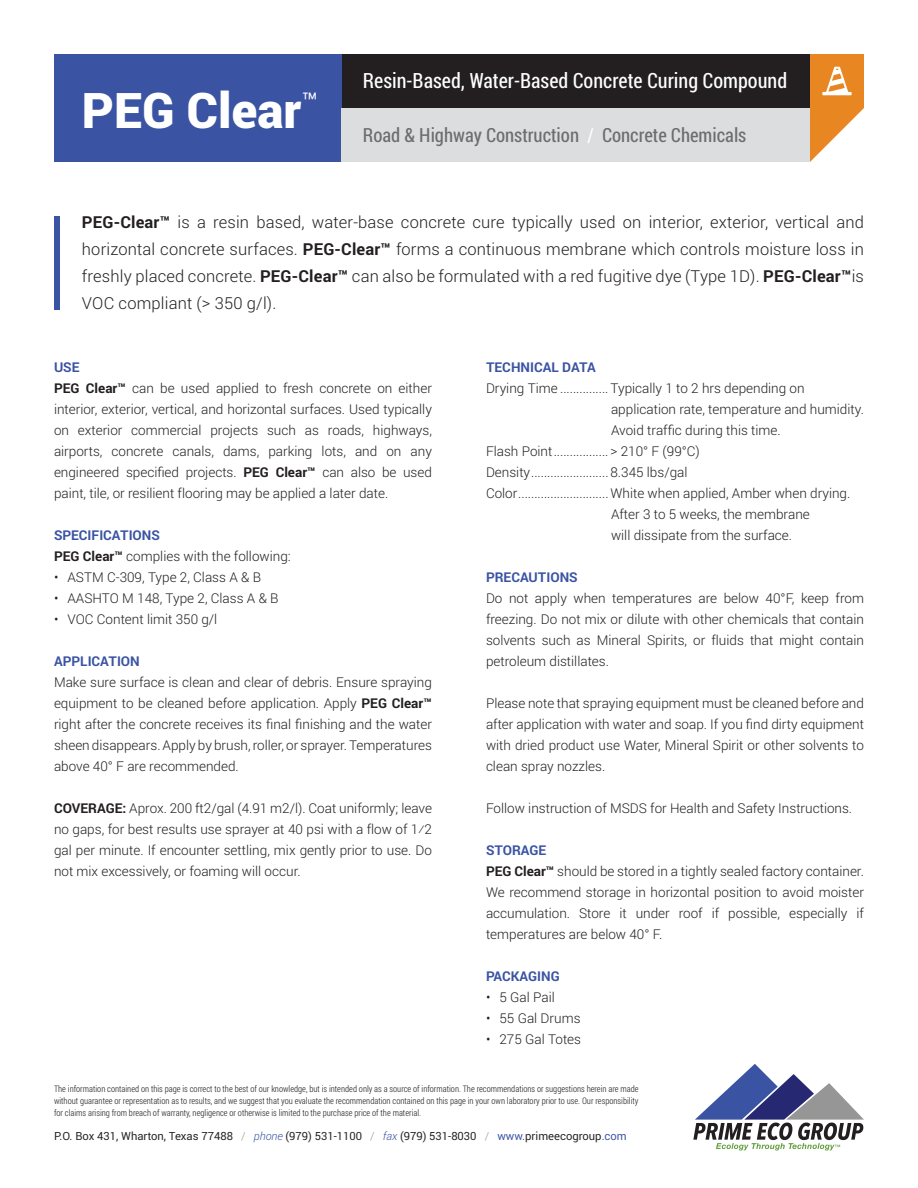
<style>
.page{position:relative;width:918px;height:1188px;background:#fff}
.page>*{position:absolute;margin:0;border:0;box-sizing:border-box;transform-origin:0 0}
.t1{font:900 49.2px "Roboto";color:#fff}
.t2{font:25.95px "Roboto";color:#fff}
.t3{font:21px "Roboto Condensed";color:#fff}
.t4{font:19.5px "Roboto Condensed";color:#6c6d70}
.t5{font:300 16.5px/27px "Roboto";letter-spacing:.01em;color:#231f20;text-align:justify}
.t6{font:300 13.5px/21px "Roboto";color:#231f20;text-align:justify}
.t7{font:700 13.5px "Roboto";color:#3a53a3}
.t8{font:11.25px "Roboto";color:#231f20}
.t9{font:300 9px/12px "Roboto Condensed";color:#231f20;text-align:justify}
.s1{color:#fff}
.s2{font-weight:700}
.s3{font-weight:700;color:#3a53a3}
.s4{font-weight:300;color:#969697}
.s5{font-weight:300;font-style:italic;color:#3a53a3}
.s6{color:#3a53a3}
</style>
<div class="page">
<div style="left:341px;top:54px;width:469px;height:54px;background:#231f20"></div>
<div style="left:54px;top:54px;width:287px;height:108px;background:#3a53a3"></div>
<svg style="left:693px;top:1064px;width:171px;height:87px"></svg>
<svg style="left:810px;top:54px;width:54px;height:108px"></svg>
<div style="left:341px;top:108px;width:469px;height:54px;background:#dcdddf"></div>
<div style="left:54px;top:216px;width:5px;height:93px;background:#3a53a3"></div>
<h1 class="t1" style="left:82px;top:75px;width:221px">PEG Clear</h1>
<h2 class="t2" style="left:302px;top:84px;width:18px">™</h2>
<h3 class="t3" style="left:363px;top:66px;width:426px">Resin-Based, Water-Based Concrete Curing Compound</h3>
<h3 class="t4" style="left:363px;top:121px;width:385px">Road &amp; Highway Construction <span class="s1">/</span> Concrete Chemicals</h3>
<p class="t5" style="left:82px;top:208px;width:784px"><span class="s2">PEG-Clear™</span> is a resin based, water-base concrete cure typically used on interior, exterior, vertical and horizontal concrete surfaces. <span class="s2">PEG-Clear™</span> forms a continuous membrane which controls moisture loss in freshly placed concrete. <span class="s2">PEG-Clear™</span> can also be formulated with a red fugitive dye (Type 1D). <span class="s2">PEG-Clear™</span>is VOC compliant (&gt; 350 g/l).</p>
<p class="t6" style="left:54px;top:356px;width:380px;text-align:left"><span class="s3">USE<br></span><span class="s2">PEG Clear™</span> can be used applied to fresh concrete on either interior, exterior, vertical, and horizontal surfaces. Used typically on exterior commercial projects such as roads, highways, airports, concrete canals, dams, parking lots, and on any engineered specified projects. <span class="s2">PEG Clear™</span> can also be used paint, tile, or resilient flooring may be applied a later date.</p>
<p class="t6" style="left:54px;top:524px;width:238px"><span class="s3">SPECIFICATIONS<br></span><span class="s2">PEG Clear™</span> complies with the following:</p>
<p class="t6" style="left:54px;top:566px;width:209px">• ASTM C-309, Type 2, Class A &amp; B</p>
<p class="t6" style="left:54px;top:587px;width:226px">• AASHTO M 148, Type 2, Class A &amp; B</p>
<p class="t6" style="left:54px;top:608px;width:165px">• VOC Content limit 350 g/l</p>
<p class="t7" style="left:54px;top:652px;width:87px">APPLICATION</p>
<p class="t6" style="left:54px;top:671px;width:380px">Make sure surface is clean and clear of debris. Ensure spraying equipment to be cleaned before application. Apply <span class="s2">PEG Clear™ </span>right after the concrete receives its final finishing and the water sheen disappears. Apply by brush, roller, or sprayer. Temperatures above 40° F are recommended.</p>
<p class="t6" style="left:54px;top:797px;width:379px"><span class="s2">COVERAGE:</span> Aprox. 200 ft2/gal (4.91 m2/l). Coat uniformly; leave no gaps, for best results use sprayer at 40 psi with a flow of 1⁄2 gal per minute. If encounter settling, mix gently prior to use. Do not mix excessively, or foaming will occur.</p>
<p class="t7" style="left:486px;top:358px;width:111px">TECHNICAL DATA</p>
<p class="t6" style="left:486px;top:377px;width:320px">Drying Time ...............Typically 1 to 2 hrs depending on</p>
<p class="t6" style="left:611px;top:398px;width:254px">application rate, temperature and humidity.</p>
<p class="t6" style="left:611px;top:419px;width:171px">Avoid traffic during this time.</p>
<p class="t6" style="left:486px;top:440px;width:215px">Flash Point................. &gt; 210° F (99°C)</p>
<p class="t6" style="left:486px;top:461px;width:203px">Density........................ 8.345 lbs/gal</p>
<p class="t6" style="left:486px;top:482px;width:366px">Color............................White when applied, Amber when drying.</p>
<p class="t6" style="left:611px;top:503px;width:200px">After 3 to 5 weeks, the membrane</p>
<p class="t6" style="left:611px;top:524px;width:183px">will dissipate from the surface.</p>
<p class="t7" style="left:486px;top:568px;width:93px">PRECAUTIONS</p>
<p class="t6" style="left:486px;top:587px;width:380px">Do not apply when temperatures are below 40°F, keep from freezing. Do not mix or dilute with other chemicals that contain solvents such as Mineral Spirits, or fluids that might contain petroleum distillates.</p>
<p class="t6" style="left:486px;top:692px;width:380px">Please note that spraying equipment must be cleaned before and after application with water and soap. If you find dirty equipment with dried product use Water, Mineral Spirit or other solvents to clean spray nozzles.</p>
<p class="t6" style="left:486px;top:797px;width:368px">Follow instruction of MSDS for Health and Safety Instructions.</p>
<p class="t6" style="left:486px;top:839px;width:380px;text-align:left"><span class="s3">STORAGE<br></span><span class="s2">PEG Clear™</span> should be stored in a tightly sealed factory container.<br>We recommend storage in horizontal position to avoid moister accumulation. Store it under roof if possible, especially if temperatures are below 40° F.</p>
<p class="t7" style="left:486px;top:967px;width:75px">PACKAGING</p>
<p class="t6" style="left:486px;top:986px;width:70px">• 5 Gal Pail</p>
<p class="t6" style="left:486px;top:1007px;width:96px">• 55 Gal Drums</p>
<p class="t6" style="left:486px;top:1028px;width:97px">• 275 Gal Totes</p>
<p class="t9" style="left:54px;top:1082px;width:586px">The information contained on this page is correct to the best of our knowledge, but is intended only as a source of information. The recommendations or suggestions herein are made without guarantee or representation as to results, and we suggest that you evaluate the recommendation contained on this page in your own laboratory prior to use. Our responsibility for claims arising from breach of warranty, negligence or otherwise is limited to the purchase price of the material.</p>
<p class="t8" style="left:54px;top:1128px;width:574px">P.O. Box 431, Wharton, Texas 77488 <span class="s4">/</span> <span class="s5">phone</span> (979) 531-1100 <span class="s4">/</span> <span class="s5">fax</span> (979) 531-8030 <span class="s4">/</span> <span class="s6">www.</span>primeecogroup<span class="s6">.com</span></p>
</div>
